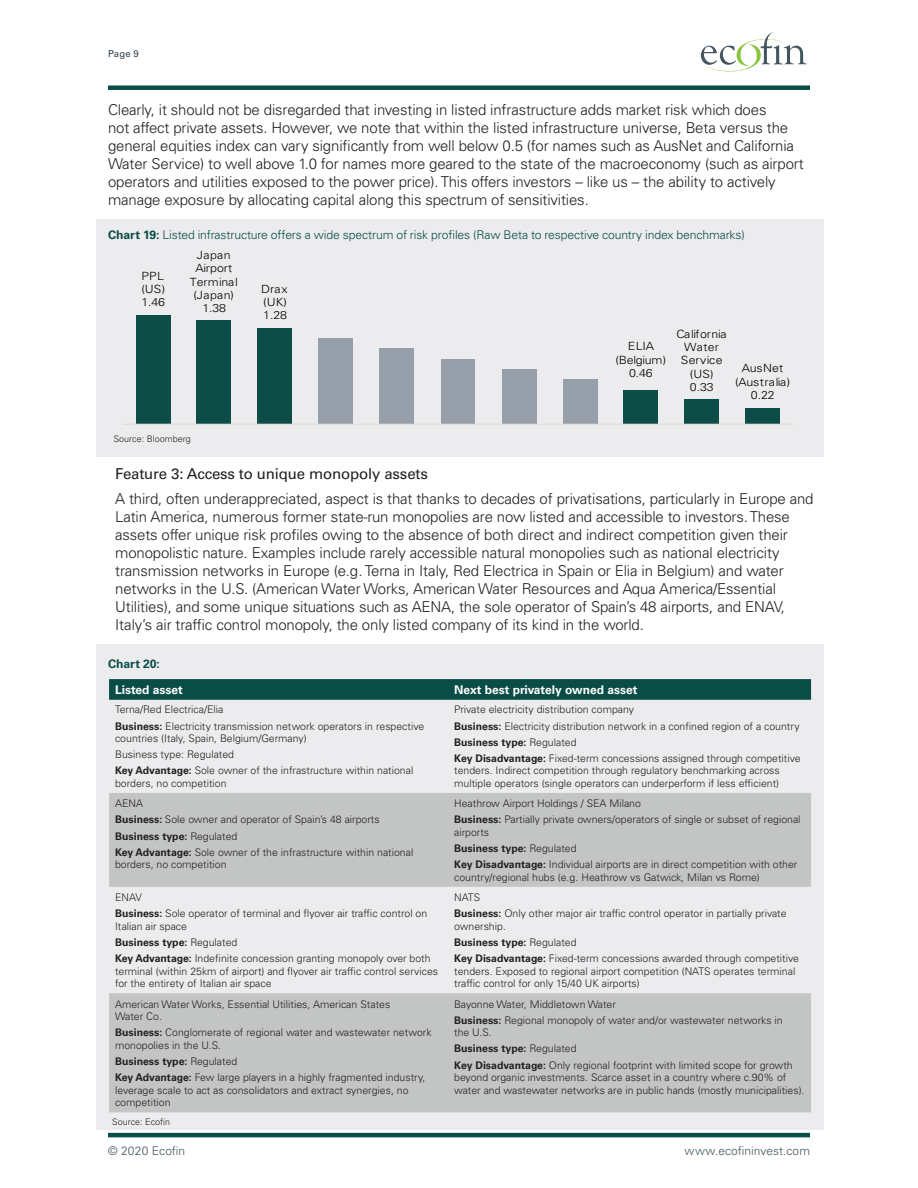
<style>
.page{position:relative;width:918px;height:1188px;background:#fff}
.page>*{position:absolute;margin:0;border:0;box-sizing:border-box;transform-origin:0 0}
.t1{font:300 15px/18px "Univers LT Std";letter-spacing:-.01em;color:#231f20}
.t2{font:15px "Univers LT Std";letter-spacing:-.01em;color:#231f20}
.SUB_1{font:300 12px "Univers LT Std";letter-spacing:-.01em;color:#0a4d47}
.t3{font:700 12px "Univers LT Std";color:#fff}
.t4{font:300 12px "Univers LT Std";letter-spacing:.005em;color:#45555f}
.SUB_1-2{font:700 12px "Univers LT Std";color:#0a4d47}
.t5{font:300 11.4px/13.4px "Univers LT Std";letter-spacing:-.01em;color:#000;text-align:center;scale:1.09 1}
.t6{font:300 10.5px/12.6px "Univers LT Std";color:#231f20}
.t7{font:700 10.5px "Univers LT Std";color:#231f20}
.t8{font:9.6px "Univers LT Std";color:#313e48}
.t9{font:300 9px "Univers LT Std";color:#231f20}
.s1{font-weight:700}
.s2{font-weight:300}
</style>
<div class="page">
<div style="left:108px;top:85px;width:702px;height:5px;background:#0a4d47"></div>
<hr style="left:108px;top:1133px;width:702px;height:4px;background:#0a4d47">
<svg style="left:701px;top:32px;width:106px;height:40px"></svg>
<div style="left:96px;top:220px;width:728px;height:237px;background:#ececee"></div>
<div style="left:136px;top:316px;width:35px;height:108px;background:#0e4d47"></div>
<div style="left:196px;top:321px;width:35px;height:103px;background:#0e4d47"></div>
<div style="left:257px;top:328px;width:35px;height:96px;background:#0e4d47"></div>
<div style="left:318px;top:338px;width:35px;height:86px;background:#979fab"></div>
<div style="left:379px;top:348px;width:35px;height:76px;background:#979fab"></div>
<div style="left:441px;top:359px;width:34px;height:65px;background:#979fab"></div>
<div style="left:502px;top:369px;width:35px;height:55px;background:#979fab"></div>
<div style="left:563px;top:379px;width:35px;height:45px;background:#979fab"></div>
<div style="left:624px;top:390px;width:34px;height:34px;background:#0e4d47"></div>
<div style="left:684px;top:399px;width:35px;height:25px;background:#0e4d47"></div>
<div style="left:745px;top:408px;width:35px;height:16px;background:#0e4d47"></div>
<hr style="left:123px;top:424px;width:670px;height:1px;background:#d9d9d9">
<div style="left:96px;top:644px;width:728px;height:486px;background:#ececee"></div>
<svg style="left:109px;top:679px;width:702px;height:21px;background:#0d4f49"></svg>
<div style="left:109px;top:793px;width:702px;height:94px;background:#c3c5c5"></div>
<div style="left:109px;top:993px;width:702px;height:119px;background:#c3c5c5"></div>
<p class="t8" style="left:108px;top:48px;width:32px">Page 9</p>
<p class="t1" style="left:108px;top:101px;width:697px">Clearly, it should not be disregarded that investing in listed infrastructure adds market risk which does<br>not affect private assets. However, we note that within the listed infrastructure universe, Beta versus the general equities index can vary significantly from well below 0.5 (for names such as AusNet and California Water Service) to well above 1.0 for names more geared to the state of the macroeconomy (such as airport operators and utilities exposed to the power price). This offers investors – like us – the ability to actively manage exposure by allocating capital along this spectrum of sensitivities.</p>
<p class="SUB_1" style="left:108px;top:228px;width:638px"><span class="s1">Chart 19:</span> Listed infrastructure offers a wide spectrum of risk profiles (Raw Beta to respective country index benchmarks)</p>
<p class="t5" style="left:141px;top:269px;width:23px;text-align:justify">PPL (US)<br>1.46</p>
<p class="t5" style="left:190px;top:248px;width:45px">Japan<br>Airport<br>Terminal (Japan)<br>1.38</p>
<p class="t5" style="left:261px;top:282px;width:26px;text-align:justify">Drax (UK)<br>1.28</p>
<p class="t9" style="left:114px;top:433px;width:79px">Source: Bloomberg</p>
<p class="t5" style="left:615px;top:339px;width:48px">ELIA (Belgium)<br>0.46</p>
<p class="t5" style="left:676px;top:327px;width:48px">California<br>Water<br>Service (US)<br>0.33</p>
<p class="t5" style="left:735px;top:362px;width:52px">AusNet (Australia)<br>0.22</p>
<p class="t2" style="left:115px;top:465px;width:314px">Feature 3: Access to unique monopoly assets</p>
<p class="t1" style="left:115px;top:489px;width:700px">A third, often underappreciated, aspect is that thanks to decades of privatisations, particularly in Europe and Latin America, numerous former state-run monopolies are now listed and accessible to investors. These assets offer unique risk profiles owing to the absence of both direct and indirect competition given their monopolistic nature. Examples include rarely accessible natural monopolies such as national electricity transmission networks in Europe (e.g. Terna in Italy, Red Electrica in Spain or Elia in Belgium) and water networks in the U.S. (American Water Works, American Water Resources and Aqua America/Essential Utilities), and some unique situations such as AENA, the sole operator of Spain’s 48 airports, and ENAV, Italy’s air traffic control monopoly, the only listed company of its kind in the world.</p>
<p class="SUB_1-2" style="left:108px;top:657px;width:53px">Chart 20:</p>
<p class="t3" style="left:115px;top:683px;width:69px">Listed asset</p>
<p class="t3" style="left:454px;top:683px;width:185px">Next best privately owned asset</p>
<p class="t6" style="left:115px;top:703px;width:110px">Terna/Red Electrica/Elia</p>
<p class="t6" style="left:115px;top:719px;width:311px"><span class="s1">Business:</span> Electricity transmission network operators in respective countries (Italy, Spain, Belgium/Germany)</p>
<p class="t6" style="left:115px;top:748px;width:121px">Business type: Regulated</p>
<p class="t6" style="left:115px;top:764px;width:300px"><span class="s1">Key Advantage:</span> Sole owner of the infrastructure within national borders, no competition</p>
<p class="t6" style="left:454px;top:703px;width:181px">Private electricity distribution company</p>
<p class="t6" style="left:454px;top:719px;width:347px"><span class="s1">Business:</span> Electricity distribution network in a confined region of a country</p>
<p class="t7" style="left:454px;top:736px;width:124px">Business type: <span class="s2">Regulated</span></p>
<p class="t6" style="left:454px;top:752px;width:348px"><span class="s1">Key Disadvantage:</span> Fixed-term concessions assigned through competitive tenders. Indirect competition through regulatory benchmarking across multiple operators (single operators can underperform if less efficient)</p>
<p class="t6" style="left:115px;top:797px;width:30px">AENA</p>
<p class="t6" style="left:115px;top:813px;width:266px"><span class="s1">Business:</span> Sole owner and operator of Spain’s 48 airports</p>
<p class="t7" style="left:115px;top:830px;width:124px">Business type: <span class="s2">Regulated</span></p>
<p class="t6" style="left:115px;top:846px;width:300px"><span class="s1">Key Advantage:</span> Sole owner of the infrastructure within national borders, no competition</p>
<p class="t6" style="left:115px;top:891px;width:28px">ENAV</p>
<p class="t6" style="left:115px;top:907px;width:314px"><span class="s1">Business:</span> Sole operator of terminal and flyover air traffic control on<br>Italian air space</p>
<p class="t7" style="left:115px;top:936px;width:124px">Business type: <span class="s2">Regulated</span></p>
<p class="t6" style="left:115px;top:952px;width:325px"><span class="s1">Key Advantage:</span> Indefinite concession granting monopoly over both terminal (within 25km of airport) and flyover air traffic control services for the entirety of Italian air space</p>
<p class="t6" style="left:115px;top:998px;width:277px">American Water Works, Essential Utilities, American States<br>Water Co.</p>
<p class="t6" style="left:115px;top:1026px;width:318px"><span class="s1">Business:</span> Conglomerate of regional water and wastewater network monopolies in the U.S.</p>
<p class="t7" style="left:115px;top:1055px;width:124px">Business type: <span class="s2">Regulated</span></p>
<p class="t6" style="left:115px;top:1071px;width:312px"><span class="s1">Key Advantage:</span> Few large players in a highly fragmented industry, leverage scale to act as consolidators and extract synergies, no competition</p>
<p class="t9" style="left:112px;top:1116px;width:60px">Source: Ecofin</p>
<p class="t6" style="left:454px;top:797px;width:188px">Heathrow Airport Holdings / SEA Milano</p>
<p class="t6" style="left:454px;top:813px;width:348px"><span class="s1">Business:</span> Partially private owners/operators of single or subset of regional airports</p>
<p class="t7" style="left:454px;top:842px;width:124px">Business type: <span class="s2">Regulated</span></p>
<p class="t6" style="left:454px;top:858px;width:345px"><span class="s1">Key Disadvantage:</span> Individual airports are in direct competition with other country/regional hubs (e.g. Heathrow vs Gatwick, Milan vs Rome)</p>
<p class="t6" style="left:454px;top:891px;width:28px">NATS</p>
<p class="t6" style="left:454px;top:907px;width:334px"><span class="s1">Business:</span> Only other major air traffic control operator in partially private ownership.</p>
<p class="t7" style="left:454px;top:936px;width:124px">Business type: <span class="s2">Regulated</span></p>
<p class="t6" style="left:454px;top:952px;width:346px"><span class="s1">Key Disadvantage:</span> Fixed-term concessions awarded through competitive tenders. Exposed to regional airport competition (NATS operates terminal traffic control for only 15/40 UK airports)</p>
<p class="t6" style="left:454px;top:998px;width:163px">Bayonne Water, Middletown Water</p>
<p class="t6" style="left:454px;top:1014px;width:330px"><span class="s1">Business:</span> Regional monopoly of water and/or wastewater networks in the U.S.</p>
<p class="t7" style="left:454px;top:1043px;width:124px">Business type: <span class="s2">Regulated</span></p>
<p class="t6" style="left:454px;top:1059px;width:352px"><span class="s1">Key Disadvantage:</span> Only regional footprint with limited scope for growth beyond organic investments. Scarce asset in a country where c.90% of water and wastewater networks are in public hands (mostly municipalities).</p>
<p class="t4" style="left:108px;top:1144px;width:79px">© 2020 Ecofin</p>
<p class="t4" style="left:685px;top:1144px;width:127px">www.ecofininvest.com</p>
</div>
